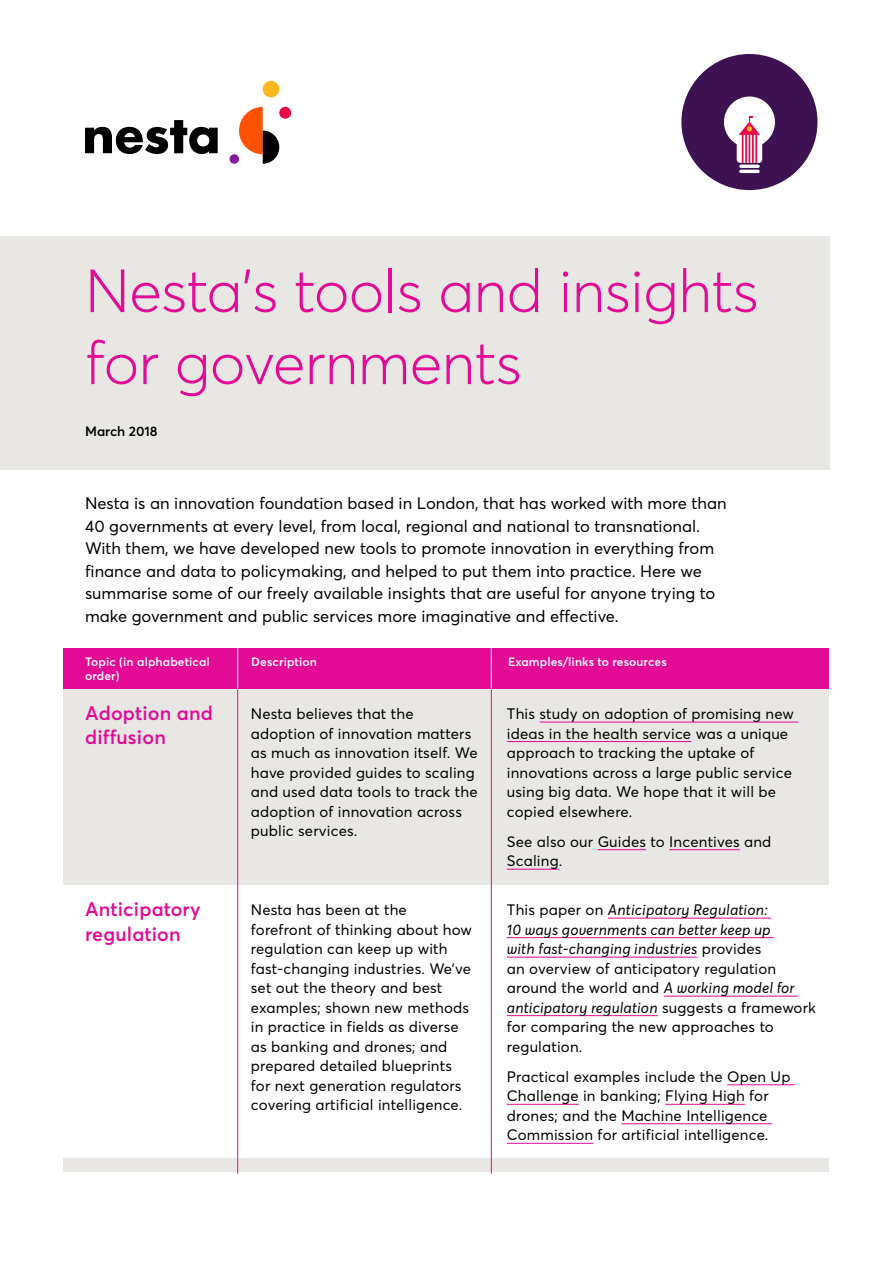
<style>
.page{position:relative;width:893px;height:1263px;background:#fff}
.page>*{position:absolute;margin:0;border:0;box-sizing:border-box;transform-origin:0 0}
.t1{font:300 60px/72px "Averta";letter-spacing:-.01em;color:#e30b95}
.t2{font:600 19.5px/24px "Averta";letter-spacing:.01em;color:#e30b95}
.t3{font:16.5px/22.5px "Averta";color:#000}
.t4{font:15px/19.5px "Averta";letter-spacing:.01em;color:#000}
.t5{font:600 13.5px "Averta";color:#000}
.t6{font:600 12px/14.4px "Averta";letter-spacing:.01em;color:#fff}
.s1{font-style:italic}
</style>
<div class="page">
<div style="left:0;top:236px;width:829px;height:234px;background:#e8e7e4"></div>
<svg style="left:85px;top:120px;width:133px;height:35px"></svg>
<div style="left:230px;top:154px;width:9px;height:10px;background:#881b9c;border-radius:50%"></div>
<div style="left:279px;top:107px;width:12px;height:12px;background:#e90445;border-radius:50%"></div>
<div style="left:263px;top:81px;width:16px;height:16px;background:#ffb71e;border-radius:50%"></div>
<svg style="left:239px;top:107px;width:40px;height:57px"></svg>
<div style="left:64px;top:689px;width:765px;height:196px;background:#e8e7e4"></div>
<div style="left:64px;top:648px;width:765px;height:41px;background:#e30b95"></div>
<div style="left:64px;top:1159px;width:765px;height:13px;background:#e8e7e4"></div>
<hr style="left:539px;top:722px;width:259px;height:1px;background:#e30b95">
<hr style="left:507px;top:741px;width:184px;height:1px;background:#e30b95">
<hr style="left:598px;top:849px;width:48px;height:1px;background:#e30b95">
<hr style="left:669px;top:849px;width:71px;height:1px;background:#e30b95">
<hr style="left:507px;top:869px;width:52px;height:1px;background:#e30b95">
<hr style="left:608px;top:918px;width:163px;height:1px;background:#e30b95">
<hr style="left:507px;top:937px;width:267px;height:1px;background:#e30b95">
<hr style="left:507px;top:957px;width:190px;height:1px;background:#e30b95">
<hr style="left:664px;top:996px;width:134px;height:1px;background:#e30b95">
<hr style="left:507px;top:1015px;width:151px;height:1px;background:#e30b95">
<hr style="left:727px;top:1084px;width:68px;height:1px;background:#e30b95">
<hr style="left:507px;top:1104px;width:72px;height:1px;background:#e30b95">
<hr style="left:665px;top:1104px;width:80px;height:1px;background:#e30b95">
<hr style="left:621px;top:1123px;width:151px;height:1px;background:#e30b95">
<hr style="left:507px;top:1143px;width:86px;height:1px;background:#e30b95">
<hr style="left:237px;top:689px;width:1px;height:485px;background:#e30b95">
<hr style="left:491px;top:689px;width:1px;height:485px;background:#e30b95">
<hr style="left:237px;top:648px;width:1px;height:41px;background:#fff">
<hr style="left:491px;top:648px;width:1px;height:41px;background:#fff">
<div style="left:681px;top:54px;width:136px;height:136px;background:#3d1152;border-radius:50%"></div>
<hr style="left:739px;top:165px;width:21px;height:3px;background:#fff;border-radius:2px">
<hr style="left:739px;top:170px;width:21px;height:3px;background:#fff;border-radius:2px">
<svg style="left:724px;top:97px;width:51px;height:66px"></svg>
<h1 class="t1" style="left:85px;top:255px;width:675px">Nesta’s tools and insights for governments</h1>
<p class="t5" style="left:85px;top:422px;width:74px">March 2018</p>
<p class="t3" style="left:85px;top:492px;width:643px">Nesta is an innovation foundation based in London, that has worked with more than 40 governments at every level, from local, regional and national to transnational.<br>With them, we have developed new tools to promote innovation in everything from finance and data to policymaking, and helped to put them into practice. Here we summarise some of our freely available insights that are useful for anyone trying to make government and public services more imaginative and effective.</p>
<p class="t6" style="left:85px;top:654px;width:126px">Topic (in alphabetical order)</p>
<p class="t6" style="left:251px;top:654px;width:67px">Description</p>
<p class="t6" style="left:508px;top:654px;width:160px">Examples/links to resources</p>
<h2 class="t2" style="left:85px;top:701px;width:129px">Adoption and diffusion</h2>
<h2 class="t2" style="left:85px;top:897px;width:117px">Anticipatory regulation</h2>
<p class="t4" style="left:251px;top:704px;width:228px">Nesta believes that the adoption of innovation matters as much as innovation itself. We have provided guides to scaling and used data tools to track the adoption of innovation across public services.</p>
<p class="t4" style="left:251px;top:900px;width:223px">Nesta has been at the forefront of thinking about how regulation can keep up with fast-changing industries. We’ve set out the theory and best examples; shown new methods in practice in fields as diverse as banking and drones; and prepared detailed blueprints for next generation regulators covering artificial intelligence.</p>
<p class="t4" style="left:507px;top:704px;width:289px">This study on adoption of promising new ideas in the health service was a unique approach to tracking the uptake of innovations across a large public service using big data. We hope that it will be copied elsewhere.</p>
<p class="t4" style="left:507px;top:831px;width:266px">See also our Guides to Incentives and<br>Scaling.</p>
<p class="t4" style="left:507px;top:900px;width:311px">This paper on <span class="s1">Anticipatory Regulation:<br>10 ways governments can better keep up<br>with fast-changing industries</span> provides<br>an overview of anticipatory regulation around the world and <span class="s1">A working model for anticipatory regulation</span> suggests a framework for comparing the new approaches to regulation.</p>
<p class="t4" style="left:507px;top:1067px;width:285px">Practical examples include the Open Up Challenge in banking; Flying High for drones; and the Machine Intelligence Commission for artificial intelligence.</p>
</div>
